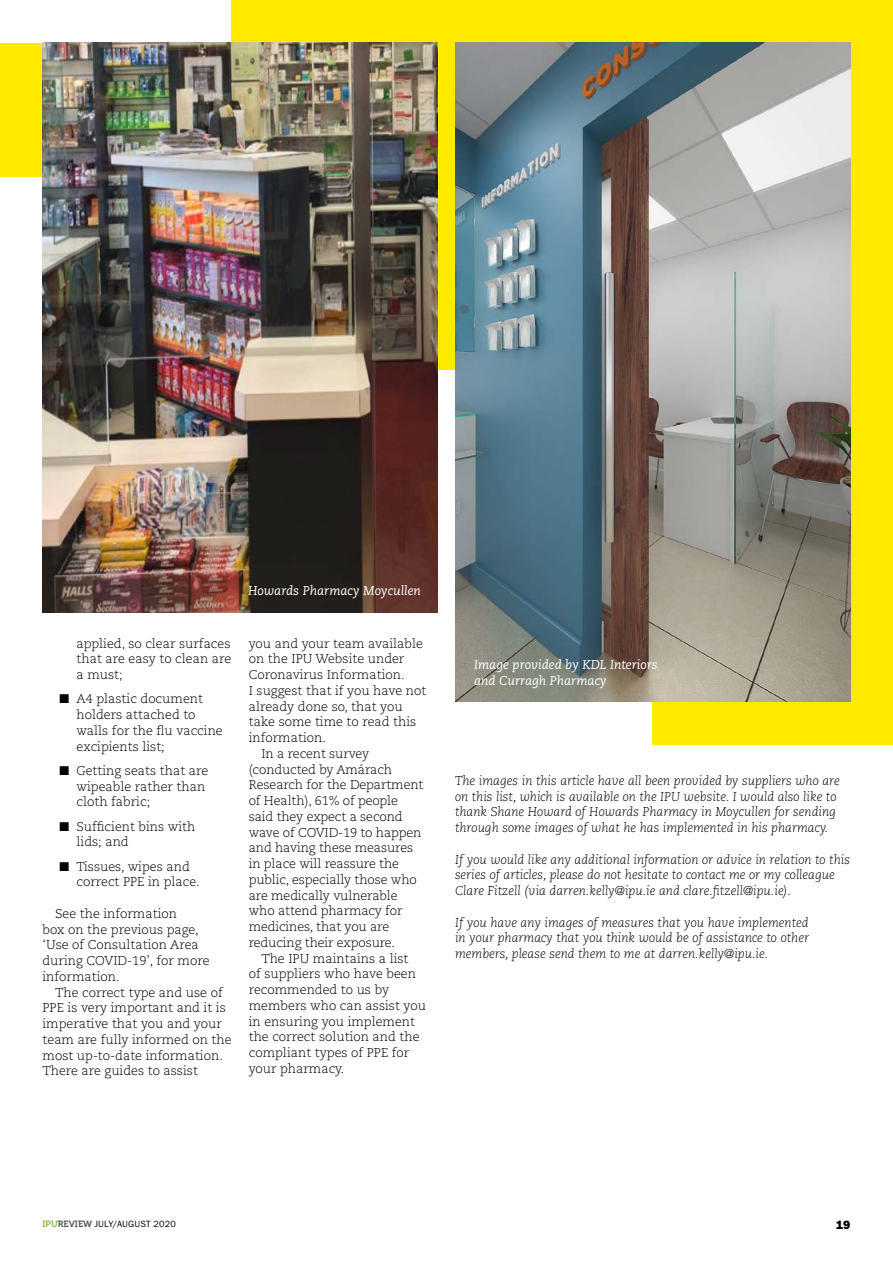
<style>
.page{position:relative;width:893px;height:1263px;background:#fff}
.page>*{position:absolute;margin:0;border:0;box-sizing:border-box;transform-origin:0 0}
.t1{font:300 12.75px/15.8px "Caecilia LT Std";color:#000}
.t2{font:italic 300 12.75px/15.8px "Caecilia LT Std";color:#000}
.t3{font:italic 12.75px/15.8px "Caecilia LT Std";color:#fff}
.t4{font:12px "ITC Franklin Gothic Std Hvy";color:#000}
.t5{font:9.15px "ITC Franklin Gothic Std";letter-spacing:.02em;color:#000}
.s1{font-family:"Museo 700";color:#86bd34}
.s2{font-family:"Museo 700";color:#52564f}
</style>
<div class="page">
<div style="left:0;top:43px;width:421px;height:133px;background:#ffea00"></div>
<div style="left:232px;top:0;width:661px;height:370px;background:#ffea00"></div>
<div style="left:653px;top:0;width:240px;height:744px;background:#ffea00"></div>
<img style="left:455px;top:43px;width:395px;height:659px">
<img style="left:43px;top:43px;width:395px;height:569px">
<p class="t1" style="left:77px;top:636px;width:156px;text-align:justify">applied, so clear surfaces that are easy to clean are a must;</p>
<p class="t1" style="left:77px;top:691px;width:148px;text-indent:-17px">■ A4 plastic document holders attached to walls for the flu vaccine excipients list;</p>
<p class="t1" style="left:77px;top:763px;width:133px;text-indent:-17px">■ Getting seats that are wipeable rather than cloth fabric;</p>
<p class="t1" style="left:77px;top:819px;width:120px;text-indent:-17px">■ Sufficient bins with lids; and</p>
<p class="t1" style="left:77px;top:859px;width:125px;text-indent:-17px">■ Tissues, wipes and correct PPE in place.</p>
<p class="t1" style="left:43px;top:906px;width:168px;text-indent:13px">See the information<br>box on the previous page, ‘Use of Consultation Area during COVID-19’, for more information.</p>
<p class="t1" style="left:43px;top:985px;width:191px;text-indent:13px">The correct type and use of<br>PPE is very important and it is imperative that you and your team are fully informed on the most up-to-date information.<br>There are guides to assist</p>
<p class="t3" style="left:248px;top:583px;width:174px">Howards Pharmacy Moycullen</p>
<p class="t1" style="left:249px;top:636px;width:176px">you and your team available</p>
<p class="t1" style="left:249px;top:651px;width:157px">on the IPU Website under</p>
<p class="t1" style="left:249px;top:667px;width:157px">Coronavirus Information.</p>
<p class="t1" style="left:249px;top:683px;width:179px">I suggest that if you have not</p>
<p class="t1" style="left:249px;top:699px;width:155px">already done so, that you</p>
<p class="t1" style="left:249px;top:714px;width:169px">take some time to read this</p>
<p class="t1" style="left:249px;top:730px;width:79px">information.</p>
<p class="t1" style="left:261px;top:746px;width:109px">In a recent survey</p>
<p class="t1" style="left:249px;top:762px;width:145px">(conducted by Amárach</p>
<p class="t1" style="left:249px;top:777px;width:176px">Research for the Department</p>
<p class="t1" style="left:249px;top:793px;width:151px">of Health), 61% of people</p>
<p class="t1" style="left:249px;top:809px;width:155px">said they expect a second</p>
<p class="t1" style="left:249px;top:824px;width:174px">wave of COVID-19 to happen</p>
<p class="t1" style="left:249px;top:840px;width:166px">and having these measures</p>
<p class="t1" style="left:249px;top:856px;width:152px">in place will reassure the</p>
<p class="t1" style="left:249px;top:872px;width:170px">public, especially those who</p>
<p class="t1" style="left:249px;top:887px;width:150px">are medically vulnerable</p>
<p class="t1" style="left:249px;top:903px;width:155px">who attend pharmacy for</p>
<p class="t1" style="left:249px;top:919px;width:142px">medicines, that you are</p>
<p class="t1" style="left:249px;top:935px;width:148px">reducing their exposure.</p>
<p class="t1" style="left:261px;top:950px;width:149px">The IPU maintains a list</p>
<p class="t1" style="left:249px;top:966px;width:169px">of suppliers who have been</p>
<p class="t1" style="left:249px;top:982px;width:142px">recommended to us by</p>
<p class="t1" style="left:249px;top:998px;width:179px">members who can assist you</p>
<p class="t1" style="left:249px;top:1013px;width:168px">in ensuring you implement</p>
<p class="t1" style="left:249px;top:1029px;width:172px">the correct solution and the</p>
<p class="t1" style="left:249px;top:1045px;width:162px">compliant types of PPE for</p>
<p class="t1" style="left:249px;top:1061px;width:97px">your pharmacy.</p>
<p class="t3" style="left:474px;top:657px;width:185px">Image provided by KDL Interiors and Curragh Pharmacy</p>
<p class="t2" style="left:455px;top:773px;width:386px">The images in this article have all been provided by suppliers who are on this list, which is available on the IPU website. I would also like to thank Shane Howard of Howards Pharmacy in Moycullen for sending through some images of what he has implemented in his pharmacy.</p>
<p class="t2" style="left:455px;top:852px;width:397px">If you would like any additional information or advice in relation to this series of articles, please do not hesitate to contact me or my colleague<br>Clare Fitzell (via darren.kelly@ipu.ie and clare.fitzell@ipu.ie).</p>
<p class="t2" style="left:455px;top:915px;width:355px;text-align:justify">If you have any images of measures that you have implemented in your pharmacy that you think would be of assistance to other members, please send them to me at darren.kelly@ipu.ie.</p>
<p class="t5" style="left:43px;top:1219px;width:135px"><span class="s1">IPU</span><span class="s2">REVIEW</span> JULY/AUGUST 2020</p>
<p class="t4" style="left:836px;top:1217px;width:16px">19</p>
</div>
